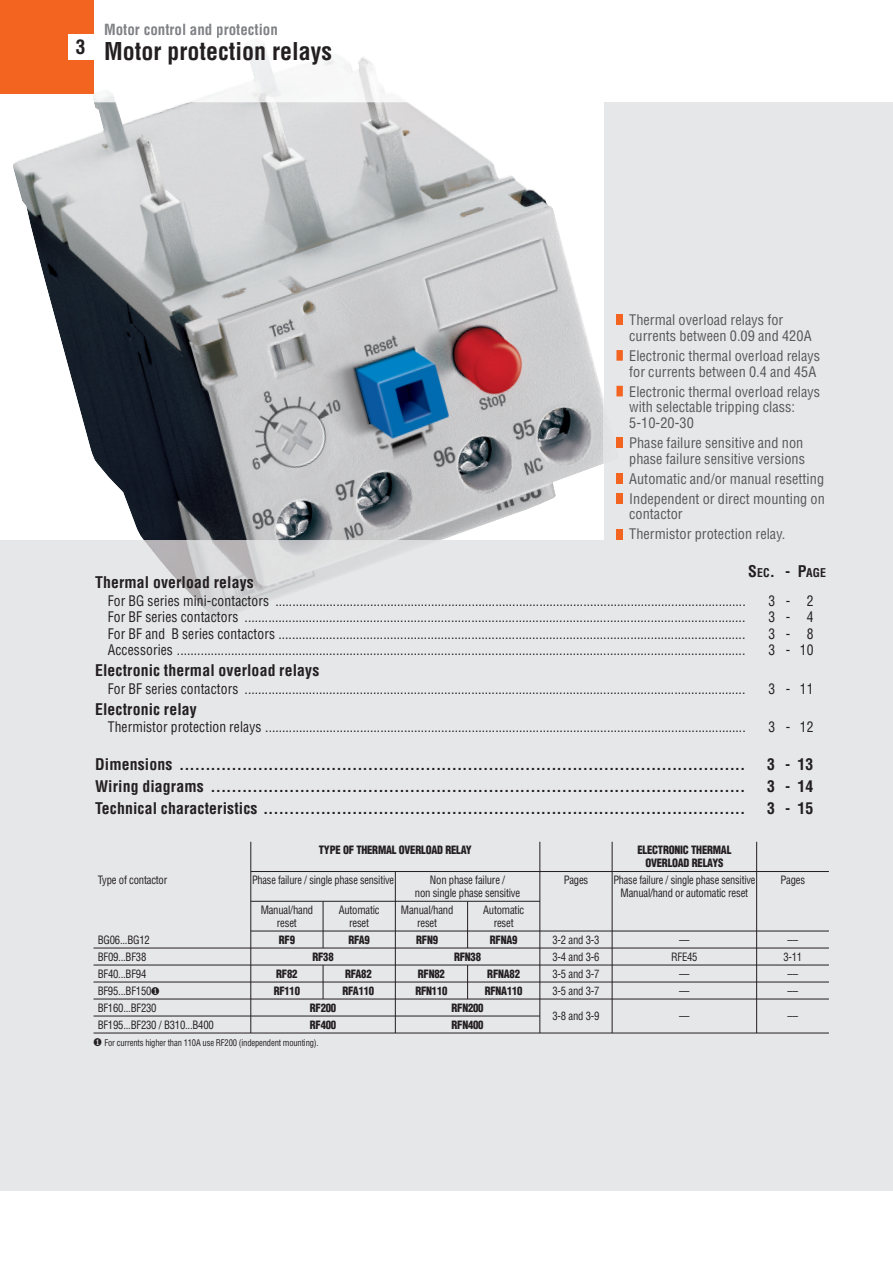
<style>
.page{position:relative;width:893px;height:1263px;background:#fff}
.page>*{position:absolute;margin:0;border:0;box-sizing:border-box;transform-origin:0 0}
.t1{font:700 condensed 24px "Helvetica";color:#231f20}
.t2{font:700 condensed 19.5px "Helvetica";color:#231f20}
.t3{font:700 condensed 15.75px "Helvetica";color:#231f20}
.t4{font:700 condensed 15px "Helvetica";color:#808285}
.t5{font:condensed 14.25px "Helvetica";letter-spacing:.01em;color:#231f20;scale:.95 1}
.t6{font:condensed 14.25px/15.8px "Helvetica";color:#57585a}
.t7{font:700 condensed 11.85px "Helvetica";color:#231f20}
.t8{font:condensed 11.25px "Helvetica";letter-spacing:-.02em;color:#231f20;scale:.95 1}
.t9{font:900 condensed 11.25px/12.8px "Helvetica";letter-spacing:-.02em;color:#231f20;text-align:center;scale:.95 1}
.t10{font:condensed 11.25px "Helvetica";letter-spacing:-.02em;color:#231f20;scale:.92 1}
.t11{font:condensed 9px "Helvetica";color:#231f20;scale:.95 1}
.s1{font-size:15.75px}
</style>
<div class="page">
<div style="left:0;top:102px;width:893px;height:1088px;background:#e6e7e9"></div>
<img style="left:93px;top:44px;width:301px;height:58px">
<img style="left:144px;top:540px;width:292px;height:79px">
<div style="left:0;top:102px;width:604px;height:438px;background:#fff"></div>
<img style="left:13px;top:102px;width:591px;height:438px">
<div style="left:616px;top:314px;width:7px;height:11px;background:#f36421"></div>
<div style="left:616px;top:437px;width:7px;height:11px;background:#f36421"></div>
<div style="left:616px;top:473px;width:7px;height:11px;background:#f36421"></div>
<div style="left:616px;top:493px;width:7px;height:11px;background:#f36421"></div>
<div style="left:616px;top:529px;width:7px;height:10px;background:#f36421"></div>
<div style="left:616px;top:350px;width:7px;height:11px;background:#f36421"></div>
<div style="left:616px;top:386px;width:7px;height:10px;background:#f36421"></div>
<div style="left:0;top:0;width:94px;height:94px;background:#f36421"></div>
<div style="left:68px;top:34px;width:28px;height:26px;background:#fff"></div>
<hr style="left:250px;top:842px;width:1px;height:191px;background:#231f20">
<hr style="left:323px;top:901px;width:1px;height:47px;background:#231f20">
<hr style="left:323px;top:965px;width:1px;height:34px;background:#231f20">
<hr style="left:467px;top:901px;width:1px;height:47px;background:#231f20">
<hr style="left:467px;top:965px;width:1px;height:34px;background:#231f20">
<hr style="left:395px;top:872px;width:1px;height:161px;background:#231f20">
<hr style="left:539px;top:842px;width:1px;height:191px;background:#231f20">
<hr style="left:612px;top:842px;width:1px;height:191px;background:#231f20">
<hr style="left:756px;top:842px;width:1px;height:191px;background:#231f20">
<hr style="left:251px;top:871px;width:578px;height:1px;background:#231f20">
<hr style="left:251px;top:901px;width:289px;height:1px;background:#231f20">
<hr style="left:251px;top:931px;width:578px;height:1px;background:#231f20">
<hr style="left:94px;top:948px;width:735px;height:1px;background:#231f20">
<hr style="left:94px;top:965px;width:735px;height:1px;background:#231f20">
<hr style="left:94px;top:982px;width:735px;height:1px;background:#231f20">
<hr style="left:94px;top:999px;width:735px;height:1px;background:#231f20">
<hr style="left:94px;top:1016px;width:446px;height:1px;background:#231f20">
<hr style="left:94px;top:1033px;width:735px;height:1px;background:#231f20">
<h2 class="t2" style="left:76px;top:40px;width:11px">3</h2>
<p class="t4" style="left:104px;top:24px;width:175px">Motor control and protection</p>
<h1 class="t1" style="left:104px;top:42px;width:229px">Motor protection relays</h1>
<p class="t6" style="left:629px;top:313px;width:184px">Thermal overload relays for currents between 0.09 and 420A</p>
<p class="t6" style="left:629px;top:349px;width:193px">Electronic thermal overload relays for currents between 0.4 and 45A</p>
<p class="t6" style="left:629px;top:385px;width:193px">Electronic thermal overload relays with selectable tripping class:<br>5-10-20-30</p>
<p class="t6" style="left:629px;top:436px;width:177px">Phase failure sensitive and non phase failure sensitive versions</p>
<p class="t6" style="left:629px;top:470px;width:197px;line-height:20px">Automatic and/or manual resetting<br>Independent or direct mounting on</p>
<p class="t6" style="left:629px;top:505px;width:158px;line-height:20px">contactor<br>Thermistor protection relay.</p>
<p class="t7" style="left:748px;top:568px;width:79px"><span class="s1">S</span>EC<span class="s1">. - P</span>AGE</p>
<p class="t3" style="left:95px;top:576px;width:160px">Thermal overload relays</p>
<p class="t5" style="left:108px;top:595px;width:673px">For BG series mini-contactors ...........................................................................................................................................</p>
<p class="t5" style="left:768px;top:595px;width:49px">3 - 2</p>
<p class="t5" style="left:108px;top:612px;width:673px">For BF series contactors ....................................................................................................................................................</p>
<p class="t5" style="left:768px;top:612px;width:49px">3 - 4</p>
<p class="t5" style="left:108px;top:628px;width:673px">For BF and B series contactors ..........................................................................................................................................</p>
<p class="t5" style="left:768px;top:628px;width:49px">3 - 8</p>
<p class="t5" style="left:108px;top:645px;width:673px">Accessories ........................................................................................................................................................................</p>
<p class="t5" style="left:768px;top:645px;width:49px">3 - 10</p>
<p class="t3" style="left:95px;top:664px;width:226px">Electronic thermal overload relays</p>
<p class="t5" style="left:108px;top:683px;width:673px">For BF series contactors ....................................................................................................................................................</p>
<p class="t5" style="left:768px;top:683px;width:49px">3 - 11</p>
<p class="t3" style="left:95px;top:703px;width:103px">Electronic relay</p>
<p class="t5" style="left:108px;top:722px;width:673px">Thermistor protection relays ..............................................................................................................................................</p>
<p class="t5" style="left:768px;top:722px;width:49px">3 - 12</p>
<p class="t3" style="left:95px;top:758px;width:652px">Dimensions ............................................................................................................</p>
<p class="t3" style="left:767px;top:758px;width:48px">3 -13</p>
<p class="t3" style="left:95px;top:780px;width:652px">Wiring diagrams ......................................................................................................</p>
<p class="t3" style="left:767px;top:780px;width:48px">3 -14</p>
<p class="t3" style="left:95px;top:802px;width:652px">Technical characteristics ............................................................................................</p>
<p class="t3" style="left:767px;top:802px;width:48px">3 -15</p>
<p class="t9" style="left:319px;top:845px;width:162px">TYPE OF THERMAL OVERLOAD RELAY</p>
<p class="t9" style="left:637px;top:845px;width:100px">ELECTRONIC THERMAL<br>OVERLOAD RELAYS</p>
<p class="t8" style="left:98px;top:876px;width:75px">Type of contactor</p>
<p class="t10" style="left:252px;top:876px;width:156px">Phase failure / single phase sensitive</p>
<p class="t8" style="left:430px;top:876px;width:81px">Non phase failure /</p>
<p class="t8" style="left:564px;top:876px;width:27px">Pages</p>
<p class="t10" style="left:613px;top:876px;width:156px">Phase failure / single phase sensitive</p>
<p class="t8" style="left:780px;top:876px;width:27px">Pages</p>
<p class="t8" style="left:415px;top:889px;width:112px">non single phase sensitive</p>
<p class="t8" style="left:620px;top:889px;width:136px">Manual/hand or automatic reset</p>
<p class="t8" style="left:261px;top:906px;width:57px">Manual/hand</p>
<p class="t8" style="left:339px;top:906px;width:45px">Automatic</p>
<p class="t8" style="left:401px;top:906px;width:57px">Manual/hand</p>
<p class="t8" style="left:483px;top:906px;width:45px">Automatic</p>
<p class="t8" style="left:277px;top:918px;width:22px">reset</p>
<p class="t8" style="left:349px;top:918px;width:22px">reset</p>
<p class="t8" style="left:417px;top:918px;width:22px">reset</p>
<p class="t8" style="left:494px;top:918px;width:22px">reset</p>
<p class="t8" style="left:98px;top:935px;width:56px">BG06...BG12</p>
<p class="t9" style="left:279px;top:934px;width:19px">RF9</p>
<p class="t9" style="left:348px;top:934px;width:24px">RFA9</p>
<p class="t9" style="left:416px;top:934px;width:25px">RFN9</p>
<p class="t9" style="left:490px;top:934px;width:31px">RFNA9</p>
<p class="t8" style="left:552px;top:935px;width:51px">3-2 and 3-3</p>
<p class="t8" style="left:679px;top:935px;width:13px">––</p>
<p class="t8" style="left:787px;top:935px;width:13px">––</p>
<p class="t8" style="left:98px;top:952px;width:53px">BF09...BF38</p>
<p class="t9" style="left:312px;top:951px;width:24px">RF38</p>
<p class="t9" style="left:454px;top:951px;width:30px">RFN38</p>
<p class="t8" style="left:552px;top:952px;width:51px">3-4 and 3-6</p>
<p class="t8" style="left:671px;top:952px;width:29px">RFE45</p>
<p class="t8" style="left:783px;top:952px;width:21px">3-11</p>
<p class="t8" style="left:98px;top:969px;width:53px">BF40...BF94</p>
<p class="t9" style="left:276px;top:968px;width:24px">RF82</p>
<p class="t9" style="left:345px;top:968px;width:30px">RFA82</p>
<p class="t9" style="left:418px;top:968px;width:30px">RFN82</p>
<p class="t9" style="left:487px;top:968px;width:36px">RFNA82</p>
<p class="t8" style="left:552px;top:969px;width:51px">3-5 and 3-7</p>
<p class="t8" style="left:679px;top:969px;width:13px">––</p>
<p class="t8" style="left:787px;top:969px;width:13px">––</p>
<p class="t8" style="left:98px;top:986px;width:67px">BF95...BF150❶</p>
<p class="t9" style="left:274px;top:985px;width:29px">RF110</p>
<p class="t9" style="left:342px;top:985px;width:35px">RFA110</p>
<p class="t9" style="left:415px;top:985px;width:35px">RFN110</p>
<p class="t9" style="left:485px;top:985px;width:41px">RFNA110</p>
<p class="t8" style="left:552px;top:986px;width:51px">3-5 and 3-7</p>
<p class="t8" style="left:679px;top:986px;width:13px">––</p>
<p class="t8" style="left:787px;top:986px;width:13px">––</p>
<p class="t8" style="left:98px;top:1003px;width:63px">BF160...BF230</p>
<p class="t9" style="left:310px;top:1002px;width:29px">RF200</p>
<p class="t9" style="left:451px;top:1002px;width:35px">RFN200</p>
<p class="t8" style="left:552px;top:1012px;width:51px">3-8 and 3-9</p>
<p class="t8" style="left:679px;top:1012px;width:13px">––</p>
<p class="t8" style="left:787px;top:1012px;width:13px">––</p>
<p class="t8" style="left:98px;top:1020px;width:124px">BF195...BF230 / B310...B400</p>
<p class="t9" style="left:310px;top:1019px;width:29px">RF400</p>
<p class="t9" style="left:451px;top:1019px;width:35px">RFN400</p>
<p class="t11" style="left:93px;top:1039px;width:239px">❶ For currents higher than 110A use RF200 (independent mounting).</p>
</div>
